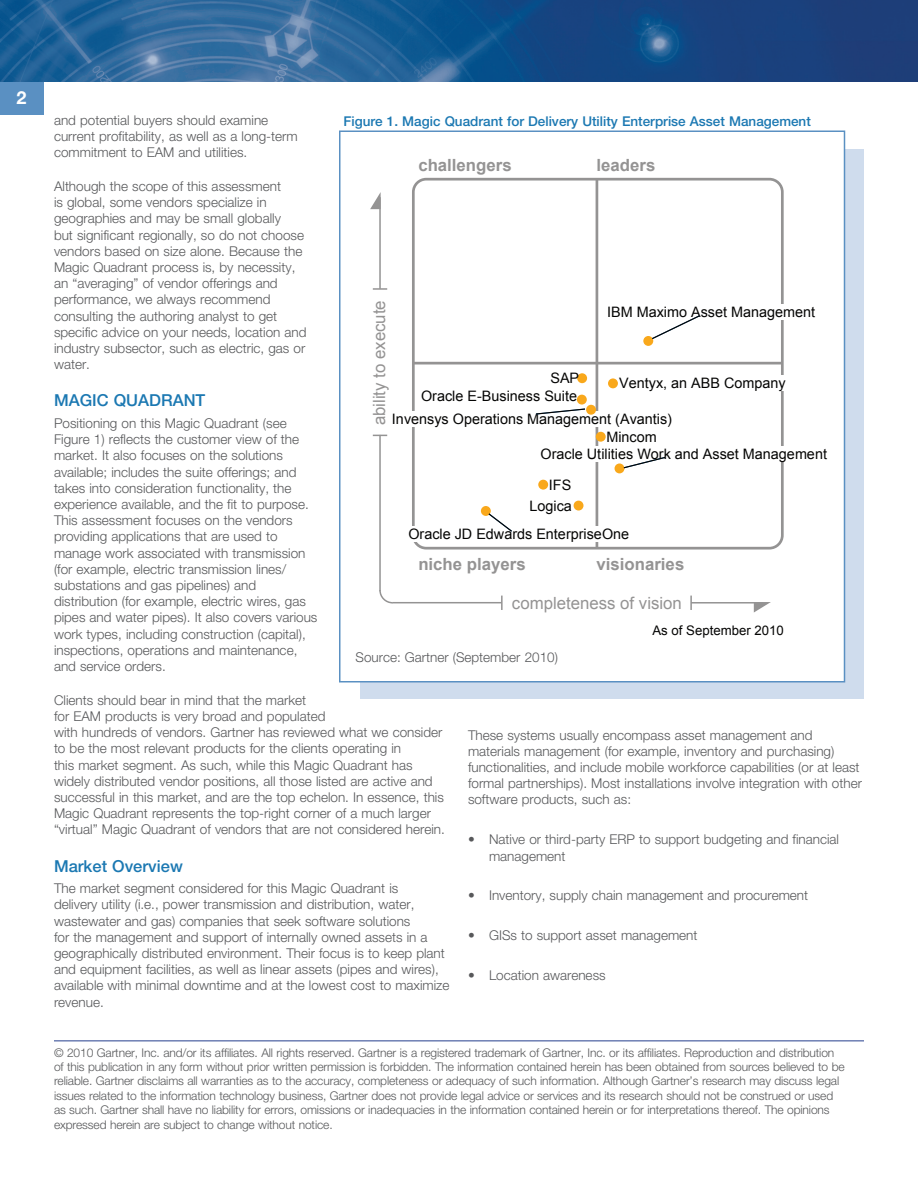
<style>
.page{position:relative;width:918px;height:1188px;background:#fff}
.page>*{position:absolute;margin:0;border:0;box-sizing:border-box;transform-origin:0 0}
.t1{font:700 18px "Helvetica Neue LT";color:#fff}
.t2{font:700 16.8px "Arial";color:#949393}
.t3{font:16.8px "Arial";color:#949393}
.subhead_large{font:500 16.5px "Helvetica Neue LT";color:#1b78b2}
.t4{font:14.4px/17.1px "Arial";color:#050504}
.body{font:300 13.5px/16.2px "Helvetica Neue LT";color:#57585a}
.bullet{font:300 13.5px/16.2px "Helvetica Neue LT";color:#57585a}
.front_page_body{font:300 13.5px/16.2px "Helvetica Neue LT";color:#57585a}
.figure_and_note_titl{font:500 13.5px "Helvetica Neue LT";color:#1b78b2}
.t5{font:13.2px "Arial";color:#050504}
.copyright{font:300 12px/14.4px "Helvetica Neue LT";letter-spacing:-.01em;color:#57585a}
</style>
<div class="page">
<div style="left:0;top:79px;width:44px;height:36px;background:#5a90c2"></div>
<img style="left:0;top:0;width:918px;height:81px">
<hr style="left:54px;top:1040px;width:810px;height:1px;background:#253f8e">
<div style="left:360px;top:150px;width:504px;height:549px;background:#cfdced"></div>
<div style="left:339px;top:130px;width:506px;height:552px;background:#fff;border:2px solid #5a90c2"></div>
<div style="left:348px;top:148px;width:508px;height:522px;background:#fff"></div>
<div style="left:412px;top:178px;width:372px;height:372px;border:3px solid #949393;border-radius:13px"></div>
<hr style="left:596px;top:179px;width:2px;height:369px;background:#949393">
<hr style="left:413px;top:362px;width:369px;height:2px;background:#949393">
<svg style="left:373px;top:288px;width:14px;height:2px"></svg>
<hr style="left:379px;top:197px;width:2px;height:92px;background:#949393">
<svg style="left:370px;top:192px;width:11px;height:17px"></svg>
<svg style="left:690px;top:596px;width:2px;height:14px"></svg>
<hr style="left:691px;top:602px;width:72px;height:2px;background:#949393">
<svg style="left:754px;top:602px;width:17px;height:11px"></svg>
<svg style="left:373px;top:435px;width:14px;height:1px"></svg>
<svg style="left:501px;top:596px;width:2px;height:14px"></svg>
<hr style="left:379px;top:435px;width:2px;height:156px;background:#949393">
<hr style="left:392px;top:602px;width:110px;height:1px;background:#949393">
<svg style="left:379px;top:589px;width:15px;height:15px"></svg>
<div style="left:606px;top:304px;width:210px;height:16px;background:#fff"></div>
<div style="left:643px;top:336px;width:10px;height:10px;background:#f9a81b;border-radius:50%"></div>
<div style="left:618px;top:375px;width:168px;height:16px;background:#fff"></div>
<div style="left:608px;top:378px;width:10px;height:10px;background:#f9a81b;border-radius:50%"></div>
<div style="left:615px;top:463px;width:9px;height:10px;background:#f9a81b;border-radius:50%"></div>
<div style="left:539px;top:446px;width:289px;height:16px;background:#fff"></div>
<div style="left:596px;top:432px;width:10px;height:10px;background:#f9a81b;border-radius:50%"></div>
<div style="left:407px;top:526px;width:223px;height:16px;background:#fff"></div>
<div style="left:481px;top:506px;width:10px;height:10px;background:#f9a81b;border-radius:50%"></div>
<div style="left:577px;top:373px;width:10px;height:10px;background:#f9a81b;border-radius:50%"></div>
<div style="left:577px;top:395px;width:10px;height:10px;background:#f9a81b;border-radius:50%"></div>
<div style="left:538px;top:480px;width:10px;height:10px;background:#f9a81b;border-radius:50%"></div>
<div style="left:574px;top:501px;width:9px;height:10px;background:#f9a81b;border-radius:50%"></div>
<svg style="left:487px;top:512px;width:25px;height:20px"></svg>
<svg style="left:622px;top:456px;width:44px;height:13px"></svg>
<svg style="left:651px;top:315px;width:49px;height:25px"></svg>
<div style="left:391px;top:412px;width:282px;height:15px;background:#fff"></div>
<svg style="left:536px;top:408px;width:49px;height:7px"></svg>
<div style="left:586px;top:405px;width:10px;height:10px;background:#f9a81b;border-radius:50%"></div>
<p class="t1" style="left:17px;top:87px;width:12px">2</p>
<p class="front_page_body" style="left:54px;top:111px;width:245px">and potential buyers should examine current profitability, as well as a long-term commitment to EAM and utilities.</p>
<p class="body" style="left:54px;top:178px;width:254px">Although the scope of this assessment<br>is global, some vendors specialize in geographies and may be small globally<br>but significant regionally, so do not choose vendors based on size alone. Because the Magic Quadrant process is, by necessity, an “averaging” of vendor offerings and performance, we always recommend consulting the authoring analyst to get specific advice on your needs, location and industry subsector, such as electric, gas or water.</p>
<p class="subhead_large" style="left:54px;top:391px;width:153px">MAGIC QUADRANT</p>
<p class="body" style="left:54px;top:415px;width:265px">Positioning on this Magic Quadrant (see Figure 1) reflects the customer view of the market. It also focuses on the solutions available; includes the suite offerings; and takes into consideration functionality, the experience available, and the fit to purpose.<br>This assessment focuses on the vendors providing applications that are used to manage work associated with transmission (for example, electric transmission lines/ substations and gas pipelines) and distribution (for example, electric wires, gas pipes and water pipes). It also covers various work types, including construction (capital), inspections, operations and maintenance, and service orders.</p>
<p class="body" style="left:54px;top:692px;width:393px">Clients should bear in mind that the market<br>for EAM products is very broad and populated<br>with hundreds of vendors. Gartner has reviewed what we consider to be the most relevant products for the clients operating in<br>this market segment. As such, while this Magic Quadrant has widely distributed vendor positions, all those listed are active and successful in this market, and are the top echelon. In essence, this Magic Quadrant represents the top-right corner of a much larger “virtual” Magic Quadrant of vendors that are not considered herein.</p>
<p class="subhead_large" style="left:54px;top:856px;width:130px">Market Overview</p>
<p class="body" style="left:54px;top:880px;width:397px">The market segment considered for this Magic Quadrant is<br>delivery utility (i.e., power transmission and distribution, water, wastewater and gas) companies that seek software solutions<br>for the management and support of internally owned assets in a geographically distributed environment. Their focus is to keep plant and equipment facilities, as well as linear assets (pipes and wires), available with minimal downtime and at the lowest cost to maximize revenue.</p>
<p class="figure_and_note_titl" style="left:344px;top:113px;width:469px">Figure 1. Magic Quadrant for Delivery Utility Enterprise Asset Management</p>
<p class="t2" style="left:418px;top:154px;width:95px">challengers</p>
<p class="t2" style="left:597px;top:154px;width:60px">leaders</p>
<p class="t3" style="left:368px;top:425px;width:127px;rotate:-90deg">ability to execute</p>
<p class="t4" style="left:607px;top:303px;width:210px">IBM Maximo Asset Management</p>
<p class="t4" style="left:550px;top:369px;width:30px">SAP</p>
<p class="t4" style="left:392px;top:411px;width:282px">Invensys Operations Management (Avantis)</p>
<p class="t4" style="left:619px;top:375px;width:168px">Ventyx, an ABB Company</p>
<p class="t4" style="left:421px;top:387px;width:158px">Oracle E-Business Suite</p>
<p class="t4" style="left:541px;top:428px;width:288px;text-indent:66px">Mincom<br>Oracle Utilities Work and Asset Management</p>
<p class="t4" style="left:549px;top:476px;width:24px">IFS</p>
<p class="t4" style="left:530px;top:497px;width:44px">Logica</p>
<p class="t4" style="left:408px;top:526px;width:222px">Oracle JD Edwards EnterpriseOne</p>
<p class="t2" style="left:418px;top:553px;width:109px">niche players</p>
<p class="t2" style="left:597px;top:553px;width:89px">visionaries</p>
<p class="t3" style="left:512px;top:592px;width:171px">completeness of vision</p>
<p class="t5" style="left:652px;top:622px;width:133px">As of September 2010</p>
<p class="body" style="left:356px;top:648px;width:204px">Source: Gartner (September 2010)</p>
<p class="body" style="left:468px;top:726px;width:395px">These systems usually encompass asset management and materials management (for example, inventory and purchasing) functionalities, and include mobile workforce capabilities (or at least formal partnerships). Most installations involve integration with other software products, such as:</p>
<p class="bullet" style="left:489px;top:831px;width:352px;text-indent:-21px">• Native or third-party ERP to support budgeting and financial management</p>
<p class="bullet" style="left:468px;top:887px;width:342px">• Inventory, supply chain management and procurement</p>
<p class="bullet" style="left:468px;top:927px;width:231px">• GISs to support asset management</p>
<p class="bullet" style="left:468px;top:967px;width:139px">• Location awareness</p>
<p class="copyright" style="left:54px;top:1045px;width:792px">© 2010 Gartner, Inc. and/or its affiliates. All rights reserved. Gartner is a registered trademark of Gartner, Inc. or its affiliates. Reproduction and distribution of this publication in any form without prior written permission is forbidden. The information contained herein has been obtained from sources believed to be reliable. Gartner disclaims all warranties as to the accuracy, completeness or adequacy of such information. Although Gartner’s research may discuss legal issues related to the information technology business, Gartner does not provide legal advice or services and its research should not be construed or used as such. Gartner shall have no liability for errors, omissions or inadequacies in the information contained herein or for interpretations thereof. The opinions expressed herein are subject to change without notice.</p>
</div>
